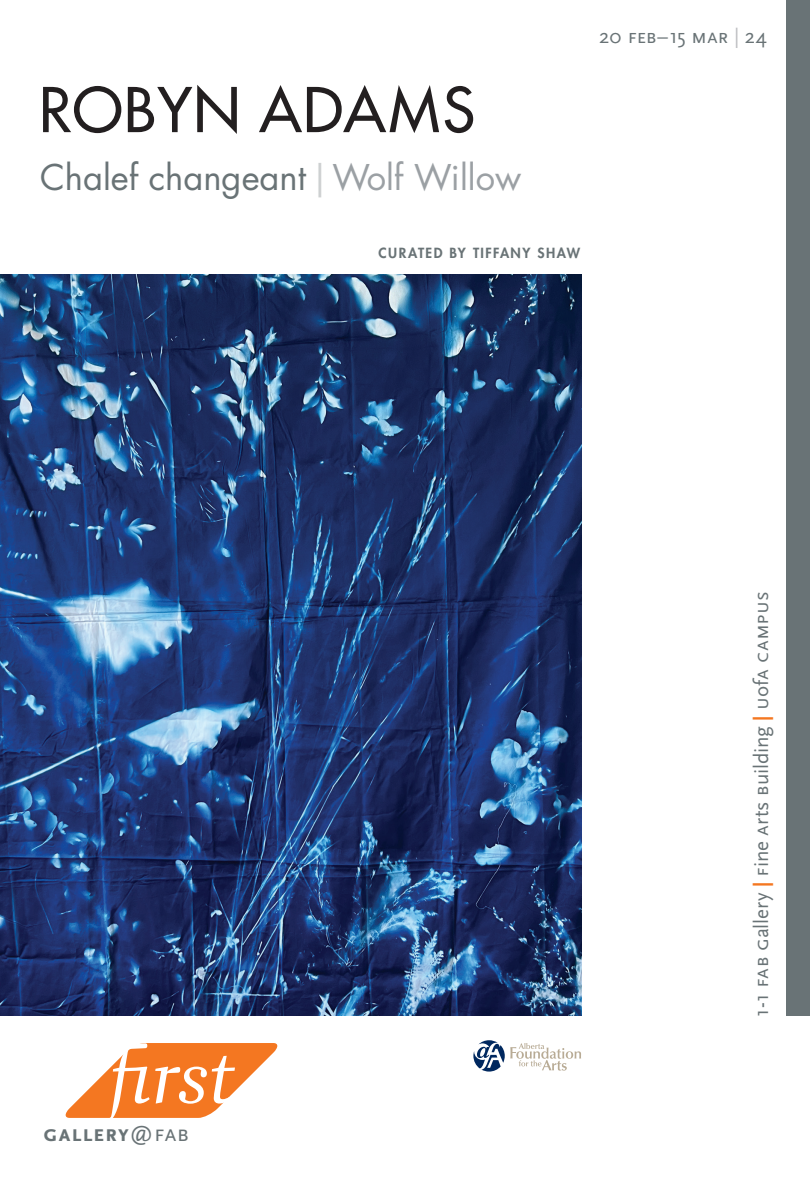
<style>
.page{position:relative;width:810px;height:1188px;background:#fff}
.page>*{position:absolute;margin:0;border:0;box-sizing:border-box;transform-origin:0 0}
.t1{font:italic 78px "Goluska";color:#fff}
.t2{font:500 60px "Futura Std";letter-spacing:.025em;color:#231f20}
.t3{font:34.5px "Futura Std";color:#697376}
.t4{font:700 23.85px "Scala Sans OT";letter-spacing:.02em;color:#697376}
.t5{font:21px "Scala Sans OT";letter-spacing:-.005em;color:#697376}
.t6{font:800 13.65px "Futura Std";letter-spacing:.1em;color:#697376}
.s1{color:#cdd0d1}
.s2{color:#9ba0a4}
.s3{color:#bebfc2}
.s4{font-weight:400}
.s5{font-weight:700;color:#f47721}
</style>
<div class="page">
<div style="left:787px;top:0;width:23px;height:1015px;background:#697376"></div>
<svg style="left:65px;top:1043px;width:213px;height:75px"></svg>
<img style="left:0;top:274px;width:581px;height:741px">
<svg style="left:473px;top:1040px;width:108px;height:32px"></svg>
<p class="t2" style="left:39px;top:72px;width:438px">ROBYN ADAMS</p>
<p class="t3" style="left:40px;top:155px;width:483px">Chalef changeant<span class="s1">|</span><span class="s2">Wolf Willow</span></p>
<p class="t6" style="left:379px;top:245px;width:203px">CURATED BY TIFFANY SHAW</p>
<p class="t5" style="left:599px;top:25px;width:169px">20 FEB–15 MAR <span class="s3">|</span> 24</p>
<p class="t1" style="left:107px;top:1027px;width:126px">first</p>
<p class="t4" style="left:43px;top:1120px;width:147px">gallery<span class="s4">@fab</span></p>
<p class="t5" style="left:750px;top:1017px;width:427px;rotate:-90deg">1-1 fab Gallery <span class="s5">|</span> fine arts building <span class="s5">|</span> uofa campus</p>
</div>
